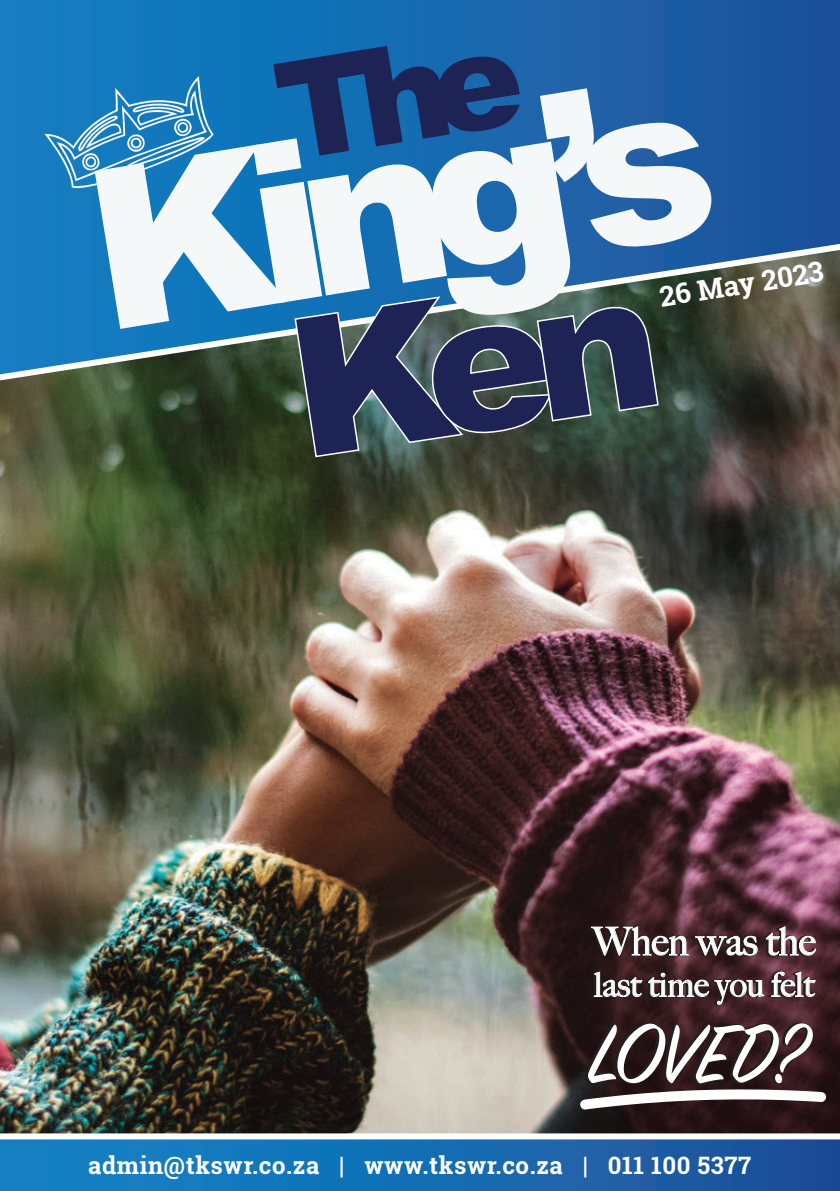
<style>
.page{position:relative;width:840px;height:1191px;background:#fff}
.page>*{position:absolute;margin:0;border:0;box-sizing:border-box;transform-origin:0 0}
.t1{font:92px "Sign Painter House Script";letter-spacing:-.015em;color:#fff}
.t2{font:500 38.8px "Big Caslon";color:#fff}
.t3{font:500 33.6px "Big Caslon";color:#fff}
.t4{font:700 28px "Roboto Slab";color:#fff}
.t5{font:700 24px "Roboto Slab";letter-spacing:.025em;color:#fff}
</style>
<div class="page">
<img style="left:0;top:386px;width:839px;height:747px">
<svg style="left:0;top:0;width:839px;height:386px;background:#25649b"></svg>
<svg style="left:44px;top:46px;width:667px;height:412px"></svg>
<svg style="left:0;top:1133px;width:839px;height:58px;background:#2f7ab8"></svg>
<svg style="left:580px;top:921px;width:245px;height:188px;background:#4a3538"></svg>
<p class="t4" style="left:656px;top:278px;width:167px;rotate:-9deg">26 May 2023</p>
<h2 class="t2" style="left:592px;top:909px;width:224px">When was the</h2>
<h3 class="t3" style="left:593px;top:957px;width:221px">last time you felt</h3>
<h1 class="t1" style="left:588px;top:997px;width:218px">LOVED?</h1>
<p class="t5" style="left:88px;top:1148px;width:664px">admin@tkswr.co.za | www.tkswr.co.za | 011 100 5377</p>
</div>
